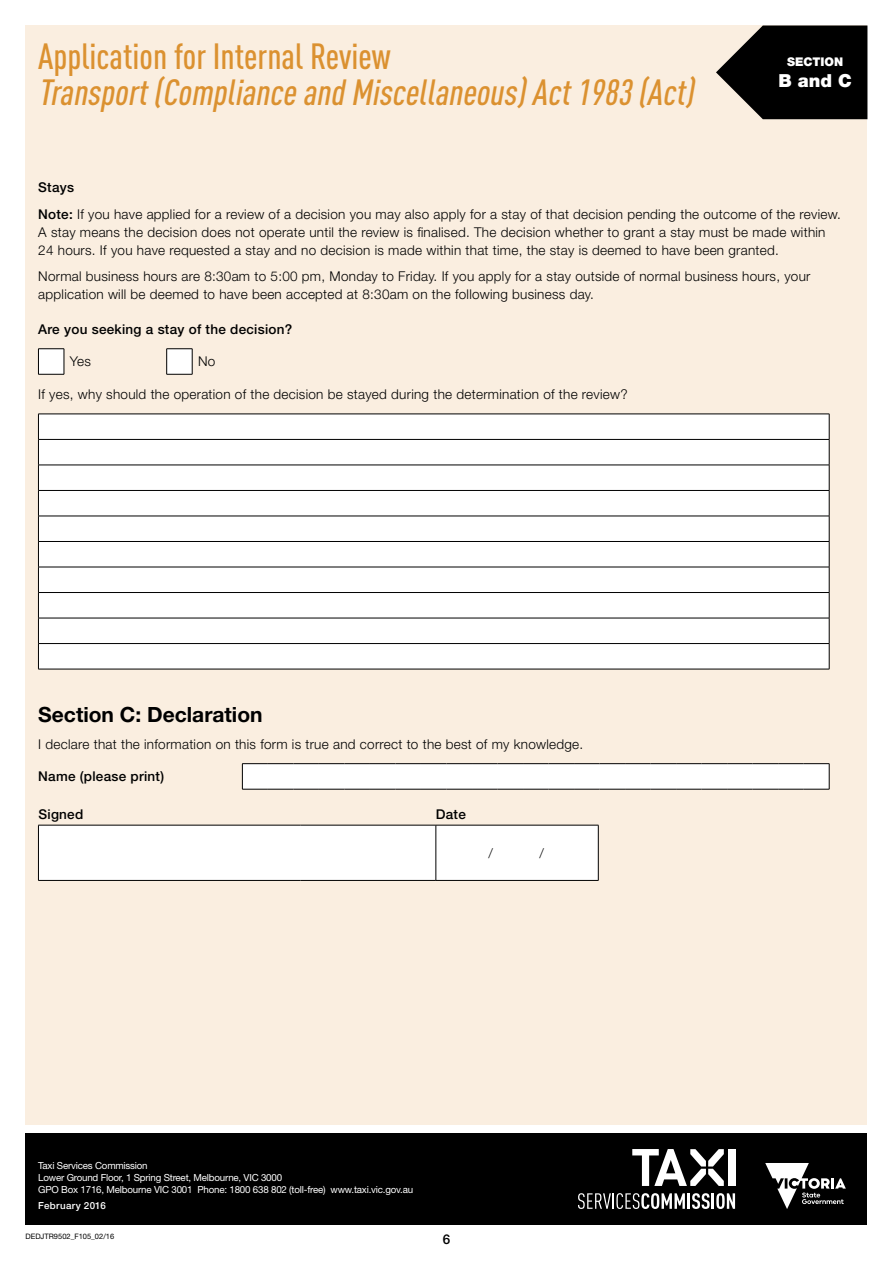
<style>
.page{position:relative;width:893px;height:1263px;background:#fff}
.page>*{position:absolute;margin:0;border:0;box-sizing:border-box;transform-origin:0 0}
.t1{font:italic 500 36px "DIN Cond";color:#db9130}
.t2{font:500 36px "DIN Cond";color:#db9130}
.t3{font:700 21px "Helvetica Neue LT Std";color:#000}
.t4{font:900 18px "Helvetica Neue LT Std";color:#fff}
.t5{font:300 13.5px/18px "Helvetica Neue LT Std";letter-spacing:.02em;color:#000}
.t6{font:500 13.5px "Helvetica Neue LT Std";letter-spacing:.02em;color:#000}
.t7{font:900 12px "Helvetica Neue LT Std";color:#fff}
.t8{font:9.75px/11.7px "Helvetica Neue LT Std";letter-spacing:-.02em;color:#fff}
.t9{font:500 9.75px "Helvetica Neue LT Std";letter-spacing:.035em;color:#fff}
.t10{font:7.5px "Helvetica Neue LT Std";color:#000}
.s1{font-weight:500}
</style>
<div class="page">
<div style="left:26px;top:26px;width:841px;height:1099px;background:#faeee0"></div>
<div style="left:26px;top:1133px;width:841px;height:92px;background:#000"></div>
<svg style="left:765px;top:1163px;width:81px;height:46px"></svg>
<svg style="left:632px;top:1149px;width:92px;height:37px"></svg>
<div style="left:728px;top:1149px;width:7px;height:37px;background:#fff"></div>
<svg style="left:578px;top:1193px;width:107px;height:16px"></svg>
<hr style="left:687px;top:1193px;width:3px;height:16px;background:#fff">
<svg style="left:692px;top:1193px;width:43px;height:16px"></svg>
<svg style="left:38px;top:348px;width:155px;height:27px"></svg>
<div style="left:39px;top:415px;width:790px;height:254px;background:#fff"></div>
<div style="left:39px;top:440px;width:790px;height:203px;background:#fff"></div>
<hr style="left:38px;top:414px;width:791px;height:1px;background:#000">
<hr style="left:38px;top:439px;width:791px;height:1px;background:#000">
<hr style="left:38px;top:465px;width:791px;height:1px;background:#000">
<hr style="left:38px;top:490px;width:791px;height:1px;background:#000">
<hr style="left:38px;top:516px;width:791px;height:1px;background:#000">
<hr style="left:38px;top:541px;width:791px;height:1px;background:#000">
<hr style="left:38px;top:567px;width:791px;height:1px;background:#000">
<hr style="left:38px;top:592px;width:791px;height:1px;background:#000">
<hr style="left:38px;top:618px;width:791px;height:1px;background:#000">
<hr style="left:38px;top:643px;width:791px;height:1px;background:#000">
<hr style="left:38px;top:669px;width:791px;height:1px;background:#000">
<svg style="left:38px;top:414px;width:1px;height:255px"></svg>
<svg style="left:829px;top:414px;width:1px;height:255px"></svg>
<svg style="left:242px;top:763px;width:588px;height:27px;background:#ebeaea"></svg>
<div style="left:39px;top:826px;width:559px;height:54px;background:#fff"></div>
<hr style="left:38px;top:825px;width:1px;height:55px;background:#000">
<hr style="left:38px;top:825px;width:262px;height:1px;background:#000">
<hr style="left:38px;top:880px;width:262px;height:1px;background:#000">
<hr style="left:300px;top:880px;width:136px;height:1px;background:#000">
<hr style="left:300px;top:825px;width:136px;height:1px;background:#000">
<hr style="left:436px;top:825px;width:162px;height:1px;background:#000">
<hr style="left:436px;top:825px;width:1px;height:55px;background:#000">
<hr style="left:598px;top:825px;width:1px;height:55px;background:#000">
<hr style="left:436px;top:880px;width:162px;height:1px;background:#000">
<svg style="left:716px;top:26px;width:151px;height:93px;background:#262522"></svg>
<h1 class="t2" style="left:38px;top:35px;width:354px">Application for Internal Review</h1>
<h1 class="t1" style="left:38px;top:71px;width:664px">Transport(Complianceand Miscellaneous)Act1983 (Act)</h1>
<p class="t7" style="left:787px;top:55px;width:58px">SECTION</p>
<h3 class="t4" style="left:778px;top:70px;width:75px">B and C</h3>
<p class="t5" style="left:38px;top:174px;width:804px;line-height:26.5px"><span class="s1">Stays<br>Note:</span> If you have applied for a review of a decision you may also apply for a stay of that decision pending the outcome of the review.</p>
<p class="t5" style="left:38px;top:222px;width:789px">A stay means the decision does not operate until the review is finalised. The decision whether to grant a stay must be made within<br>24 hours. If you have requested a stay and no decision is made within that time, the stay is deemed to have been granted.</p>
<p class="t5" style="left:38px;top:267px;width:774px">Normal business hours are 8:30am to 5:00 pm, Monday to Friday. If you apply for a stay outside of normal business hours, your application will be deemed to have been accepted at 8:30am on the following business day.</p>
<p class="t6" style="left:38px;top:321px;width:256px">Are you seeking a stay of the decision?</p>
<p class="t5" style="left:70px;top:352px;width:23px">Yes</p>
<p class="t5" style="left:198px;top:352px;width:19px">No</p>
<p class="t5" style="left:38px;top:385px;width:591px">If yes, why should the operation of the decision be stayed during the determination of the review?</p>
<h2 class="t3" style="left:38px;top:702px;width:226px">Section C: Declaration</h2>
<p class="t5" style="left:38px;top:735px;width:546px">I declare that the information on this form is true and correct to the best of my knowledge.</p>
<p class="t6" style="left:38px;top:768px;width:127px">Name (please print)</p>
<p class="t6" style="left:38px;top:806px;width:46px">Signed</p>
<p class="t6" style="left:436px;top:806px;width:32px">Date</p>
<p class="t5" style="left:489px;top:843px;width:6px">/</p>
<p class="t5" style="left:539px;top:843px;width:6px">/</p>
<p class="t8" style="left:38px;top:1160px;width:376px">Taxi Services Commission<br>Lower Ground Floor, 1 Spring Street, Melbourne, VIC 3000<br>GPO Box 1716, Melbourne VIC 3001 Phone: 1800 638 802 (toll-free) www.taxi.vic.gov.au</p>
<p class="t9" style="left:38px;top:1199px;width:69px">February 2016</p>
<p class="t10" style="left:26px;top:1231px;width:90px">DEDJTR9502_F105_02/16</p>
<p class="t6" style="left:443px;top:1231px;width:9px">6</p>
</div>
